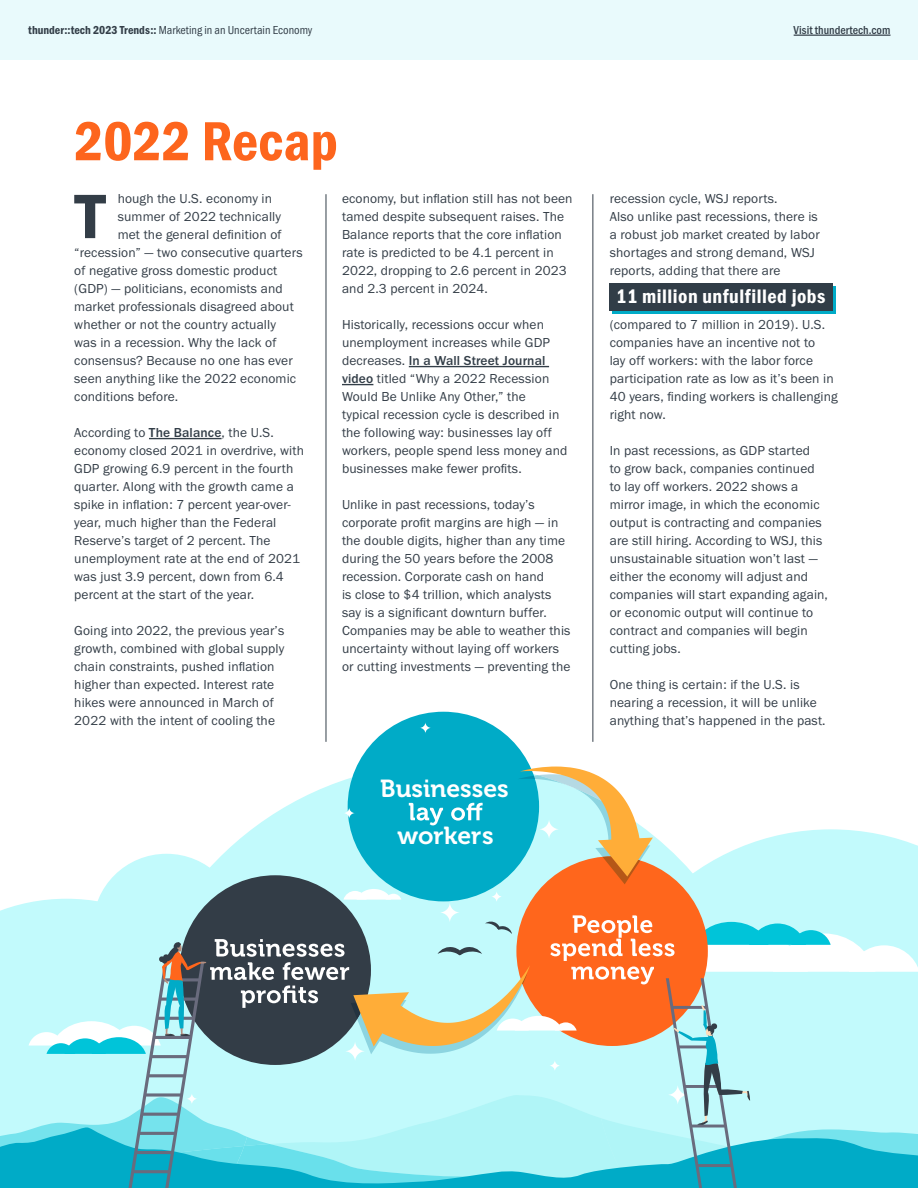
<style>
.page{position:relative;width:918px;height:1188px;background:#fff}
.page>*{position:absolute;margin:0;border:0;box-sizing:border-box;transform-origin:0 0}
.t1{font:64.8px "Franklin Gothic URW Dem";color:#333d47}
.t2{font:57px "Franklin Gothic URW Con Dem";color:#fd651d}
.t3{font:24.6px/46.5px "Museo 700";color:#fff;text-align:center}
.t4{font:20.25px "Franklin Gothic URW Con Dem";letter-spacing:.025em;color:#fff}
.t5{font:13.5px/18px "Franklin Gothic URW Boo";letter-spacing:.01em;color:#333d47}
.t6{font:500 13.5px "Franklin Gothic URW";letter-spacing:.01em;color:#333e48}
.t7{font:12px "Franklin Gothic URW Con Boo";color:#333e48}
.t8{font:500 12px "Franklin Gothic URW Con";color:#333e48}
.s1{font-family:"Franklin Gothic URW Con Dem"}
.s2{font-family:"Franklin Gothic URW";font-weight:500;color:#333e48}
.s3{font-family:"Franklin Gothic URW Boo";font-weight:400;color:#333d47}
</style>
<div class="page">
<div style="left:0;top:0;width:918px;height:60px;background:#e9fafc"></div>
<svg style="left:60px;top:764px;width:505px;height:151px"></svg>
<svg style="left:0;top:899px;width:98px;height:16px;fill:#c2fafc"></svg>
<svg style="left:653px;top:829px;width:265px;height:86px;fill:#c2fafc"></svg>
<div style="left:93px;top:854px;width:147px;height:145px;background:#c2fafc;border-radius:50%"></div>
<div style="left:348px;top:712px;width:191px;height:189px;background:#00abc7;border-radius:50%"></div>
<div style="left:516px;top:856px;width:192px;height:190px;background:#ff661c;border-radius:50%"></div>
<div style="left:180px;top:875px;width:191px;height:190px;background:#333d47;border-radius:50%"></div>
<svg style="left:343px;top:807px;width:12px;height:12px"></svg>
<svg style="left:343px;top:889px;width:58px;height:11px"></svg>
<svg style="left:491px;top:891px;width:11px;height:11px"></svg>
<svg style="left:420px;top:722px;width:11px;height:12px"></svg>
<svg style="left:439px;top:902px;width:21px;height:21px"></svg>
<svg style="left:517px;top:767px;width:136px;height:117px"></svg>
<svg style="left:0;top:915px;width:918px;height:273px"></svg>
<svg style="left:409px;top:803px;width:34px;height:22px"></svg>
<svg style="left:451px;top:803px;width:32px;height:18px"></svg>
<hr style="left:794px;top:35px;width:97px;height:1px;background:#333e48">
<hr style="left:409px;top:366px;width:140px;height:1px;background:#333e48">
<hr style="left:342px;top:384px;width:31px;height:1px;background:#333e48">
<hr style="left:149px;top:438px;width:73px;height:1px;background:#333e48">
<div style="left:612px;top:286px;width:223px;height:27px;background:#00abc7"></div>
<div style="left:610px;top:284px;width:223px;height:27px;background:#313d47"></div>
<hr style="left:593px;top:194px;width:1px;height:548px;background:#333e48">
<hr style="left:326px;top:194px;width:1px;height:548px;background:#333e48">
<p class="t7" style="left:28px;top:23px;width:286px"><span class="s1">thunder::tech 2023 Trends::</span> Marketing in an Uncertain Economy</p>
<h2 class="t2" style="left:74px;top:103px;width:265px">2022 Recap</h2>
<p class="t5" style="left:118px;top:189px;width:156px">hough the U.S. economy in</p>
<p class="t5" style="left:118px;top:207px;width:165px">summer of 2022 technically</p>
<p class="t5" style="left:118px;top:225px;width:165px">met the general definition of</p>
<p class="t5" style="left:74px;top:243px;width:230px">“recession” — two consecutive quarters</p>
<p class="t5" style="left:74px;top:261px;width:205px">of negative gross domestic product</p>
<p class="t5" style="left:74px;top:279px;width:210px">(GDP) — politicians, economists and</p>
<p class="t5" style="left:74px;top:297px;width:221px">market professionals disagreed about</p>
<p class="t5" style="left:74px;top:315px;width:203px">whether or not the country actually</p>
<p class="t5" style="left:74px;top:333px;width:204px">was in a recession. Why the lack of</p>
<p class="t5" style="left:74px;top:351px;width:220px">consensus? Because no one has ever</p>
<p class="t5" style="left:74px;top:369px;width:224px">seen anything like the 2022 economic</p>
<p class="t5" style="left:74px;top:387px;width:105px">conditions before.</p>
<p class="t5" style="left:74px;top:423px;width:231px">According to <span class="s2">The Balance</span>, the U.S. economy closed 2021 in overdrive, with GDP growing 6.9 percent in the fourth quarter. Along with the growth came a spike in inflation: 7 percent year-over&shy;year, much higher than the Federal Reserve’s target of 2 percent. The unemployment rate at the end of 2021 was just 3.9 percent, down from 6.4 percent at the start of the year.</p>
<p class="t5" style="left:74px;top:621px;width:212px">Going into 2022, the previous year’s growth, combined with global supply chain constraints, pushed inflation higher than expected. Interest rate hikes were announced in March of 2022 with the intent of cooling the</p>
<h1 class="t1" style="left:74px;top:177px;width:33px">T</h1>
<p class="t5" style="left:342px;top:189px;width:232px">economy, but inflation still has not been tamed despite subsequent raises. The Balance reports that the core inflation rate is predicted to be 4.1 percent in 2022, dropping to 2.6 percent in 2023 and 2.3 percent in 2024.</p>
<p class="t5" style="left:342px;top:315px;width:210px">Historically, recessions occur when unemployment increases while GDP</p>
<p class="t6" style="left:342px;top:352px;width:205px"><span class="s3">decreases.</span> In a Wall Street Journal</p>
<p class="t5" style="left:342px;top:369px;width:227px"><span class="s2">video</span> titled “Why a 2022 Recession Would Be Unlike Any Other,” the<br>typical recession cycle is described in the following way: businesses lay off workers, people spend less money and businesses make fewer profits.</p>
<p class="t5" style="left:342px;top:495px;width:230px">Unlike in past recessions, today’s corporate profit margins are high — in the double digits, higher than any time during the 50 years before the 2008 recession. Corporate cash on hand<br>is close to $4 trillion, which analysts say is a significant downturn buffer.<br>Companies may be able to weather this uncertainty without laying off workers or cutting investments — preventing the</p>
<h3 class="t3" style="left:380px;top:766px;width:130px">Businesses workers</h3>
<p class="t8" style="left:794px;top:22px;width:98px">Visit thundertech.com</p>
<p class="t5" style="left:610px;top:189px;width:212px">recession cycle, WSJ reports.<br>Also unlike past recessions, there is a robust job market created by labor shortages and strong demand, WSJ reports, adding that there are</p>
<h3 class="t4" style="left:616px;top:283px;width:211px">11 million unfulfilled jobs</h3>
<p class="t5" style="left:610px;top:315px;width:230px">(compared to 7 million in 2019). U.S. companies have an incentive not to<br>lay off workers: with the labor force participation rate as low as it’s been in 40 years, finding workers is challenging right now.</p>
<p class="t5" style="left:610px;top:441px;width:220px">In past recessions, as GDP started<br>to grow back, companies continued to lay off workers. 2022 shows a mirror image, in which the economic output is contracting and companies are still hiring. According to WSJ, this unsustainable situation won’t last — either the economy will adjust and companies will start expanding again, or economic output will continue to contract and companies will begin cutting jobs.</p>
<p class="t5" style="left:610px;top:675px;width:217px">One thing is certain: if the U.S. is nearing a recession, it will be unlike anything that’s happened in the past.</p>
</div>
